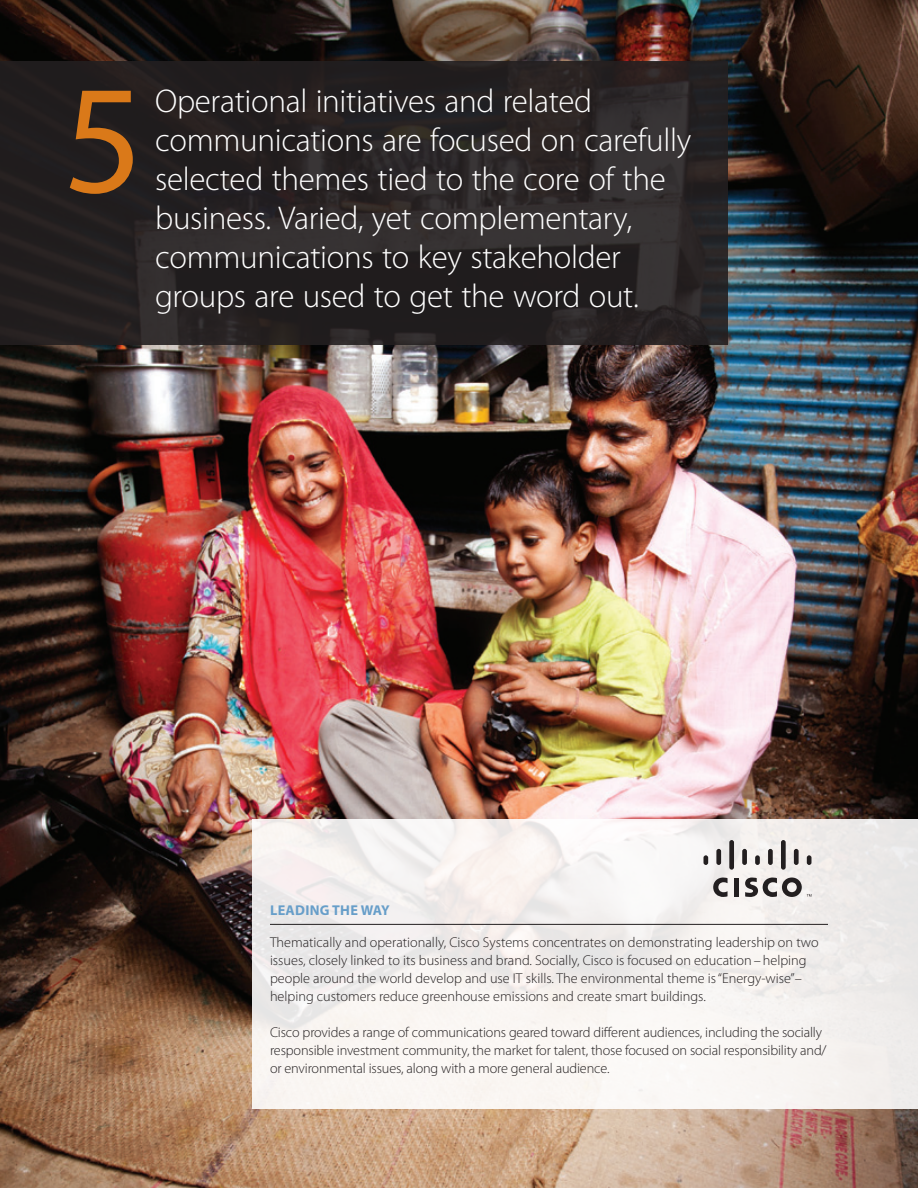
<style>
.page{position:relative;width:918px;height:1188px;background:#fff}
.page>*{position:absolute;margin:0;border:0;box-sizing:border-box;transform-origin:0 0}
.t1{font:156px "Myriad Pro";color:#da7919}
.t2{font:300 33px/39px "Myriad Pro";letter-spacing:-.01em;color:#fff}
.t3{font:300 14.25px/18px "Myriad Pro";color:#231f20}
.t4{font:700 14.25px "Myriad Pro";letter-spacing:.02em;color:#679ec9}
</style>
<div class="page">
<img style="left:0;top:0;width:918px;height:1188px">
<svg style="left:0;top:62px;width:728px;height:283px;background:#272323"></svg>
<div style="left:252px;top:819px;width:666px;height:289px;background:linear-gradient(to bottom,#f1eded,#f8f5f2)"></div>
<hr style="left:270px;top:924px;width:558px;height:1px;background:#231f20">
<div style="left:734px;top:878px;width:5px;height:19px;background:#231f20"></div>
<svg style="left:713px;top:878px;width:15px;height:19px"></svg>
<svg style="left:704px;top:855px;width:4px;height:10px"></svg>
<div style="left:716px;top:849px;width:5px;height:16px;background:#231f20;border-radius:2px"></div>
<div style="left:729px;top:840px;width:5px;height:30px;background:#231f20;border-radius:2px"></div>
<div style="left:742px;top:849px;width:5px;height:16px;background:#231f20;border-radius:2px"></div>
<div style="left:755px;top:855px;width:5px;height:10px;background:#231f20;border-radius:2px"></div>
<div style="left:768px;top:849px;width:5px;height:16px;background:#231f20;border-radius:2px"></div>
<div style="left:781px;top:840px;width:5px;height:30px;background:#231f20;border-radius:2px"></div>
<div style="left:794px;top:849px;width:5px;height:16px;background:#231f20;border-radius:2px"></div>
<div style="left:807px;top:855px;width:5px;height:10px;background:#231f20;border-radius:2px"></div>
<svg style="left:745px;top:878px;width:67px;height:19px"></svg>
<h1 class="t1" style="left:63px;top:55px;width:82px">5</h1>
<h2 class="t2" style="left:155px;top:82px;width:537px">Operational initiatives and related communications are focused on carefully selected themes tied to the core of the business. Varied, yet complementary, communications to key stakeholder groups are used to get the word out.</h2>
<p class="t4" style="left:270px;top:902px;width:121px">LEADING THE WAY</p>
<p class="t3" style="left:270px;top:933px;width:550px">Thematically and operationally, Cisco Systems concentrates on demonstrating leadership on two issues, closely linked to its business and brand. Socially, Cisco is focused on education – helping people around the world develop and use IT skills. The environmental theme is “Energy-wise”– helping customers reduce greenhouse emissions and create smart buildings.</p>
<p class="t3" style="left:270px;top:1023px;width:558px">Cisco provides a range of communications geared toward different audiences, including the socially responsible investment community, the market for talent, those focused on social responsibility and/ or environmental issues, along with a more general audience.</p>
</div>
